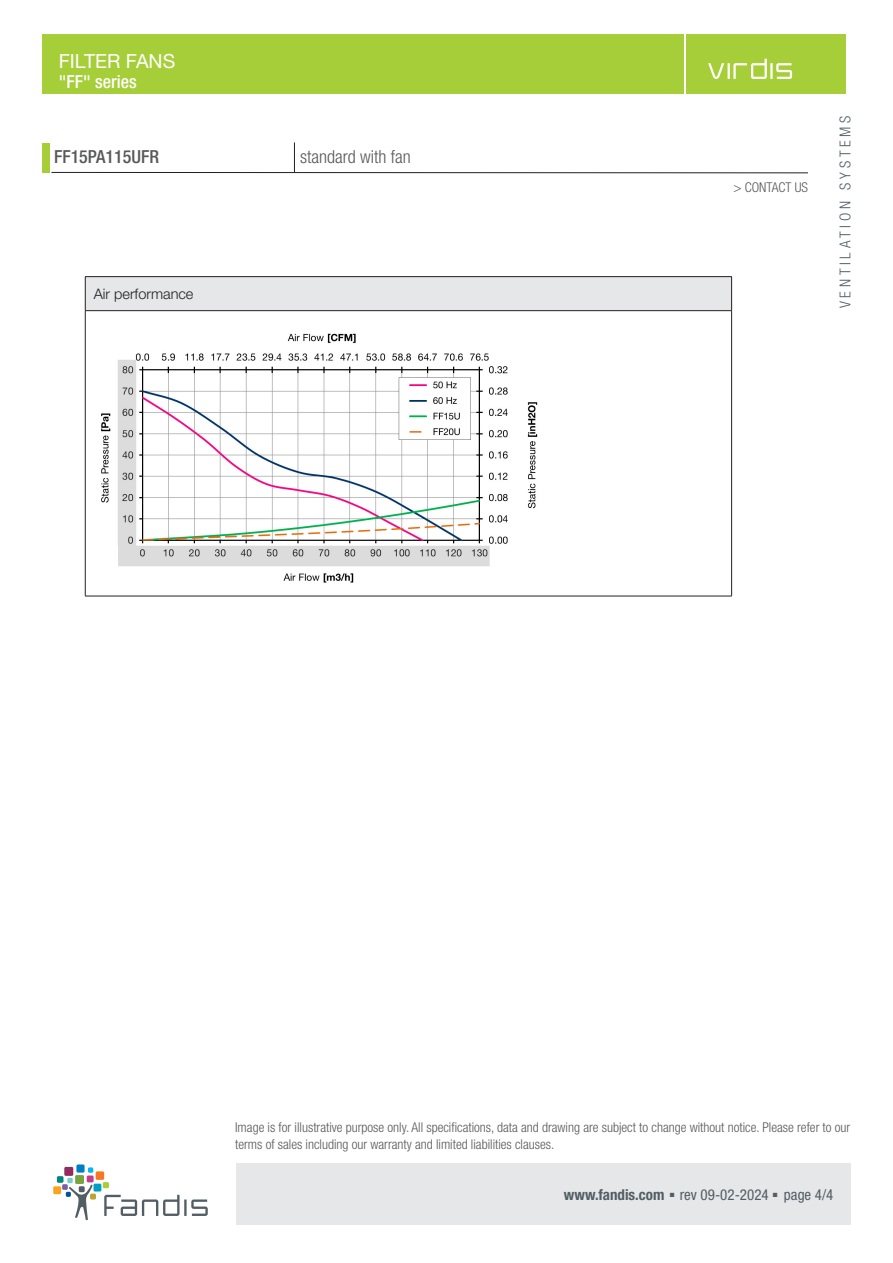
<style>
.page{position:relative;width:893px;height:1263px;background:#fff}
.page>*{position:absolute;margin:0;border:0;box-sizing:border-box;transform-origin:0 0}
.t1{font:19.5px "Helvetica Neue LT Std";color:#fff}
.t2{font:300 condensed 18px "Helvetica Neue LT Std";color:#57585a}
.t3{font:500 condensed 18px "Helvetica Neue LT Std";color:#57585a}
.t4{font:500 condensed 18px "Helvetica Neue LT Std";color:#fff}
.t5{font:condensed 15px "Helvetica Neue LT Std";color:#525e65}
.t6{font:300 condensed 15px "Helvetica Neue LT Std";letter-spacing:.25em;color:#525e65}
.T3Titolo{font:300 14.55px "Helvetica Neue LT Std";color:#231f20}
.t7{font:300 condensed 13.5px/16.5px "Helvetica Neue LT Std";color:#57585a}
.s1{font-weight:700}
.s2{font-family:"Arial";font-stretch:normal;font-size:9px}
</style>
<div class="page">
<div style="left:43px;top:35px;width:641px;height:59px;background:#a6ce39"></div>
<div style="left:236px;top:1163px;width:614px;height:62px;background:#e6e7e9"></div>
<div style="left:43px;top:143px;width:7px;height:30px;background:#a6ce39"></div>
<hr style="left:51px;top:172px;width:757px;height:1px;background:#231f20">
<div style="left:687px;top:35px;width:159px;height:59px;background:#a6ce39"></div>
<svg style="left:708px;top:59px;width:59px;height:20px"></svg>
<hr style="left:770px;top:63px;width:3px;height:16px;background:#fff">
<svg style="left:776px;top:63px;width:16px;height:16px"></svg>
<hr style="left:294px;top:142px;width:1px;height:31px;background:#231f20">
<svg style="left:104px;top:1195px;width:104px;height:21px"></svg>
<div style="left:94px;top:1184px;width:7px;height:7px;background:#009fc3"></div>
<div style="left:57px;top:1176px;width:7px;height:7px;background:#00867d"></div>
<div style="left:76px;top:1164px;width:9px;height:8px;background:#007ec5"></div>
<div style="left:96px;top:1171px;width:8px;height:9px;background:#f47921"></div>
<svg style="left:103px;top:1182px;width:6px;height:6px"></svg>
<svg style="left:62px;top:1167px;width:34px;height:53px"></svg>
<div style="left:53px;top:1186px;width:8px;height:8px;background:#f9a51b"></div>
<div style="left:85px;top:277px;width:647px;height:34px;background:#e6e7e9"></div>
<hr style="left:85px;top:276px;width:647px;height:1px;background:#231f20">
<hr style="left:85px;top:277px;width:1px;height:33px;background:#231f20">
<hr style="left:731px;top:277px;width:1px;height:33px;background:#231f20">
<hr style="left:85px;top:310px;width:647px;height:1px;background:#231f20">
<hr style="left:85px;top:311px;width:1px;height:285px;background:#231f20">
<hr style="left:731px;top:311px;width:1px;height:285px;background:#231f20">
<hr style="left:85px;top:596px;width:647px;height:1px;background:#231f20">
<img style="left:101px;top:333px;width:437px;height:250px">
<h1 class="t1" style="left:59px;top:49px;width:118px">FILTER FANS</h1>
<h2 class="t4" style="left:59px;top:71px;width:79px">"FF" series</h2>
<h2 class="t3" style="left:54px;top:146px;width:107px">FF15PA115UFR</h2>
<h2 class="t2" style="left:300px;top:147px;width:112px">standard with fan</h2>
<p class="T3Titolo" style="left:94px;top:285px;width:101px">Air performance</p>
<p class="t7" style="left:733px;top:179px;width:76px">&gt; CONTACT US</p>
<p class="t6" style="left:836px;top:308px;width:194px;rotate:-90deg">VENTILATION SYSTEMS</p>
<p class="t7" style="left:235px;top:1119px;width:617px">Image is for illustrative purpose only. All specifications, data and drawing are subject to change without notice. Please refer to our terms of sales including our warranty and limited liabilities clauses.</p>
<p class="t5" style="left:564px;top:1186px;width:271px"><span class="s1">www.fandis.com</span> <span class="s2">■</span> rev 09-02-2024 <span class="s2">■</span> page 4/4</p>
</div>
